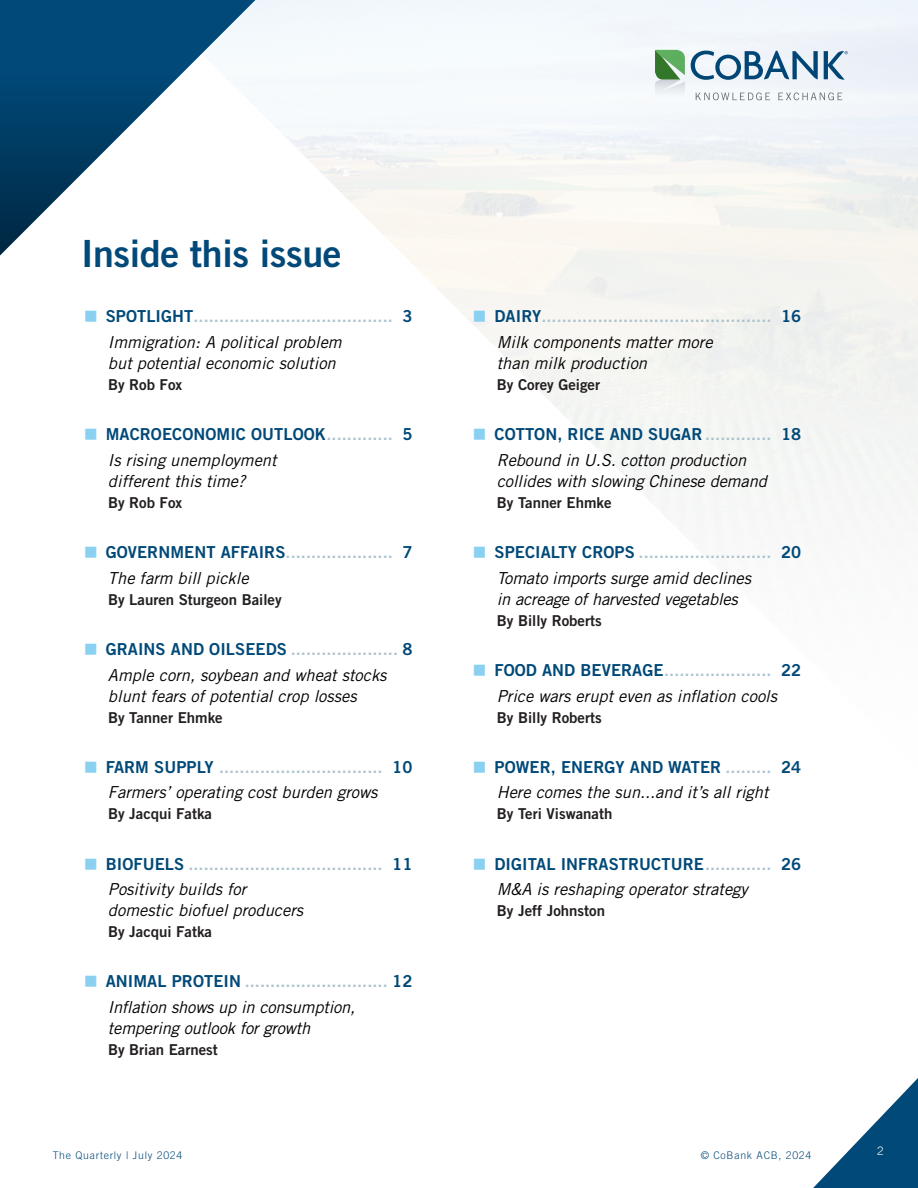
<style>
.page{position:relative;width:918px;height:1188px;background:#fff}
.page>*{position:absolute;margin:0;border:0;box-sizing:border-box;transform-origin:0 0}
.t1{font:37.5px "Trade Gothic LT Std Bd 2";letter-spacing:-.01em;color:#004978}
.t2{font:italic 16.5px/21px "Trade Gothic LT Std";color:#000}
.t3{font:16.5px "Trade Gothic LT Std Bd 2";letter-spacing:.005em;color:#acc3cf}
.t4{font:16.5px "Trade Gothic LT Std Bd 2";letter-spacing:.005em;color:#004978}
.t5{font:15px "Trade Gothic LT Std Bd 2";color:#231f20}
.t6{font:300 11.7px "Trade Gothic LT Std";color:#fff}
.t7{font:300 10.5px "Trade Gothic LT Std";letter-spacing:.07em;color:#004978}
.s1{color:#004978}
.s2{color:#acc3cf}
</style>
<div class="page">
<svg style="left:813px;top:1078px;width:105px;height:110px"></svg>
<div style="left:191px;top:40px;width:727px;height:749px;background:linear-gradient(to right,#fff,#f4f5f4)"></div>
<svg style="left:0;top:0;width:269px;height:269px"></svg>
<svg style="left:655px;top:50px;width:30px;height:49px"></svg>
<svg style="left:696px;top:93px;width:74px;height:7px"></svg>
<svg style="left:778px;top:93px;width:64px;height:7px"></svg>
<svg style="left:691px;top:51px;width:157px;height:29px"></svg>
<svg style="left:474px;top:311px;width:11px;height:11px"></svg>
<svg style="left:474px;top:429px;width:11px;height:11px"></svg>
<svg style="left:474px;top:547px;width:11px;height:11px"></svg>
<svg style="left:474px;top:664px;width:11px;height:12px"></svg>
<svg style="left:474px;top:761px;width:11px;height:11px"></svg>
<h1 class="t1" style="left:81px;top:231px;width:262px">Inside this issue</h1>
<p class="t3" style="left:106px;top:306px;width:308px"><span class="s1">SPOTLIGHT</span>....................................... <span class="s1">3</span></p>
<p class="t2" style="left:108px;top:332px;width:235px">Immigration: A political problem but potential economic solution</p>
<p class="t5" style="left:108px;top:375px;width:76px">By Rob Fox</p>
<p class="t4" style="left:106px;top:424px;width:308px">MACROECONOMIC OUTLOOK<span class="s2">.............</span> 5</p>
<p class="t2" style="left:108px;top:450px;width:170px">Is rising unemployment different this time?</p>
<p class="t5" style="left:108px;top:493px;width:76px">By Rob Fox</p>
<p class="t3" style="left:106px;top:542px;width:308px"><span class="s1">GOVERNMENT AFFAIRS</span>..................... <span class="s1">7</span></p>
<p class="t2" style="left:108px;top:568px;width:142px">The farm bill pickle</p>
<p class="t5" style="left:108px;top:590px;width:175px">By Lauren Sturgeon Bailey</p>
<p class="t3" style="left:106px;top:639px;width:308px"><span class="s1">GRAINS AND OILSEEDS</span> ..................... <span class="s1">8</span></p>
<p class="t2" style="left:108px;top:664px;width:280px">Ample corn, soybean and wheat stocks blunt fears of potential crop losses</p>
<p class="t5" style="left:108px;top:708px;width:116px">By Tanner Ehmke</p>
<p class="t3" style="left:106px;top:757px;width:308px"><span class="s1">FARM SUPPLY</span> ................................ <span class="s1">10</span></p>
<p class="t2" style="left:108px;top:782px;width:271px">Farmers’ operating cost burden grows</p>
<p class="t5" style="left:108px;top:805px;width:106px">By Jacqui Fatka</p>
<p class="t3" style="left:106px;top:854px;width:308px"><span class="s1">BIOFUELS</span> ...................................... <span class="s1">11</span></p>
<p class="t2" style="left:108px;top:879px;width:197px">Positivity builds for domestic biofuel producers</p>
<p class="t5" style="left:108px;top:923px;width:106px">By Jacqui Fatka</p>
<p class="t3" style="left:106px;top:971px;width:308px"><span class="s1">ANIMAL PROTEIN</span> ............................ <span class="s1">12</span></p>
<p class="t2" style="left:108px;top:996px;width:249px">Inflation shows up in consumption, tempering outlook for growth</p>
<p class="t5" style="left:108px;top:1040px;width:111px">By Brian Earnest</p>
<p class="t3" style="left:495px;top:306px;width:308px"><span class="s1">DAIRY</span>............................................. <span class="s1">16</span></p>
<p class="t2" style="left:497px;top:332px;width:217px">Milk components matter more than milk production</p>
<p class="t5" style="left:497px;top:375px;width:105px">By Corey Geiger</p>
<p class="t4" style="left:495px;top:424px;width:308px">COTTON, RICE AND SUGAR<span class="s2">.............</span> 18</p>
<p class="t2" style="left:497px;top:450px;width:272px">Rebound in U.S. cotton production collides with slowing Chinese demand</p>
<p class="t5" style="left:497px;top:493px;width:116px">By Tanner Ehmke</p>
<p class="t3" style="left:495px;top:542px;width:308px"><span class="s1">SPECIALTY CROPS</span> .......................... <span class="s1">20</span></p>
<p class="t2" style="left:497px;top:568px;width:256px">Tomato imports surge amid declines in acreage of harvested vegetables</p>
<p class="t5" style="left:497px;top:611px;width:106px">By Billy Roberts</p>
<p class="t3" style="left:495px;top:660px;width:308px"><span class="s1">FOOD AND BEVERAGE</span>..................... <span class="s1">22</span></p>
<p class="t2" style="left:497px;top:685px;width:282px">Price wars erupt even as inflation cools</p>
<p class="t5" style="left:497px;top:708px;width:106px">By Billy Roberts</p>
<p class="t4" style="left:495px;top:757px;width:308px">POWER, ENERGY AND WATER <span class="s2">.........</span> 24</p>
<p class="t2" style="left:497px;top:782px;width:273px">Here comes the sun...and it’s all right</p>
<p class="t5" style="left:497px;top:805px;width:117px">By Teri Viswanath</p>
<p class="t4" style="left:495px;top:854px;width:308px">DIGITAL INFRASTRUCTURE<span class="s2">.............</span> 26</p>
<p class="t2" style="left:497px;top:879px;width:253px">M&amp;A is reshaping operator strategy</p>
<p class="t5" style="left:497px;top:902px;width:110px">By Jeff Johnston</p>
<p class="t7" style="left:53px;top:1149px;width:131px">The Quarterly | July 2024</p>
<p class="t7" style="left:701px;top:1149px;width:112px">© CoBank ACB, 2024</p>
<p class="t6" style="left:877px;top:1144px;width:8px">2</p>
</div>
